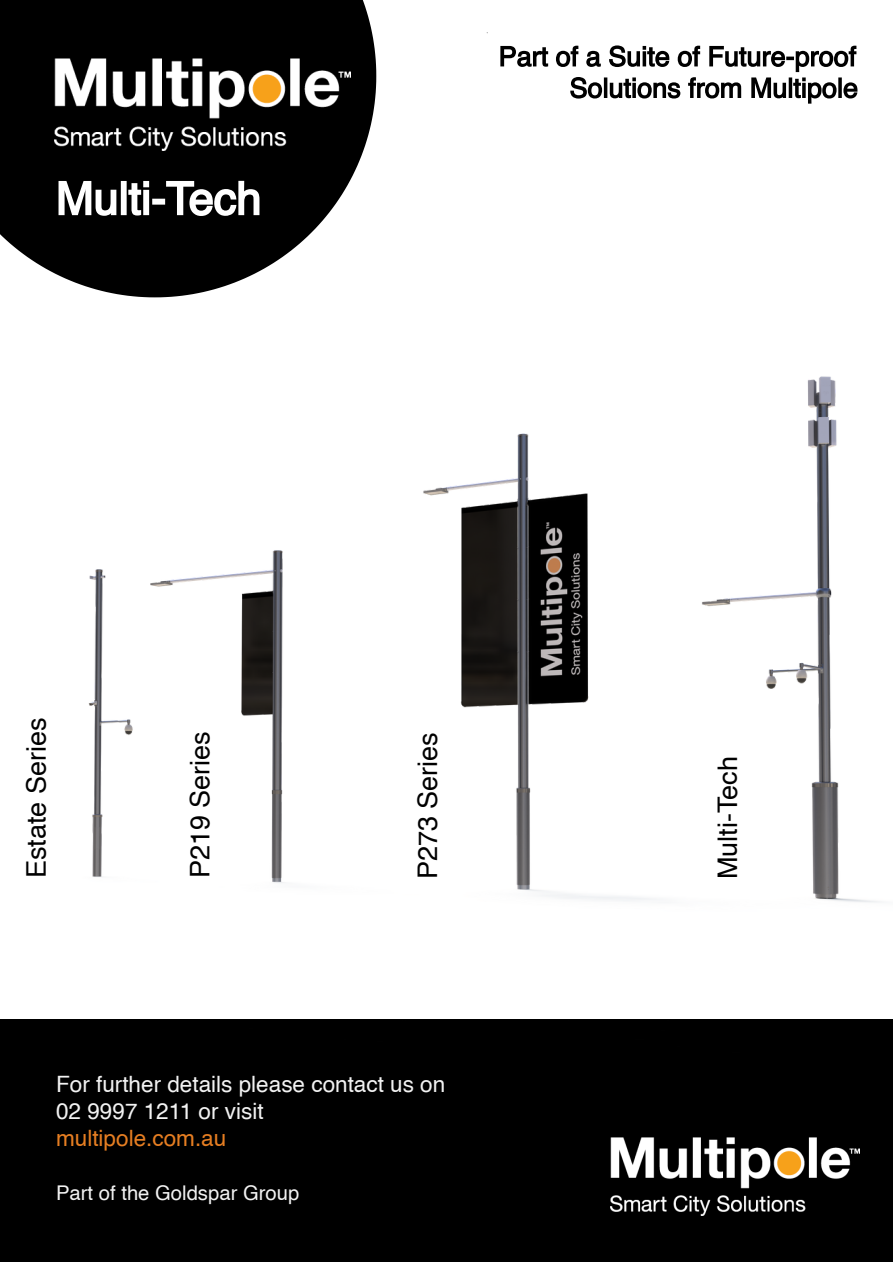
<style>
.page{position:relative;width:893px;height:1262px;background:#fff}
.page>*{position:absolute;margin:0;border:0;box-sizing:border-box;transform-origin:0 0}
.t1{font:27px "Helvetica";color:#000}
.t2{font:22.5px/27px "Helvetica";color:#f2f2f2}
.t3{font:22.5px "Helvetica";color:#e67e22}
.t4{font:20.25px "Helvetica";color:#f2f2f2}
</style>
<div class="page">
<svg style="left:0;top:0;width:376px;height:297px;fill:#000"></svg>
<div style="left:0;top:1019px;width:892px;height:242px;background:#000"></div>
<svg style="left:58px;top:181px;width:201px;height:35px"></svg>
<img style="left:610px;top:1168px;width:240px;height:47px">
<img style="left:54px;top:59px;width:296px;height:92px">
<svg style="left:500px;top:45px;width:357px;height:59px"></svg>
<img style="left:88px;top:376px;width:792px;height:792px">
<p class="t1" style="left:25px;top:878px;width:162px;rotate:-90deg">Estate Series</p>
<p class="t1" style="left:189px;top:878px;width:149px;rotate:-90deg">P219 Series</p>
<p class="t1" style="left:416px;top:879px;width:149px;rotate:-90deg">P273 Series</p>
<p class="t2" style="left:56px;top:1071px;width:390px">For further details please contact us on<br>02 9997 1211 or visit</p>
<p class="t3" style="left:56px;top:1128px;width:172px">multipole.com.au</p>
<p class="t4" style="left:56px;top:1184px;width:245px">Part of the Goldspar Group</p>
<p class="t1" style="left:716px;top:879px;width:125px;rotate:-90deg">Multi-Tech</p>
</div>
